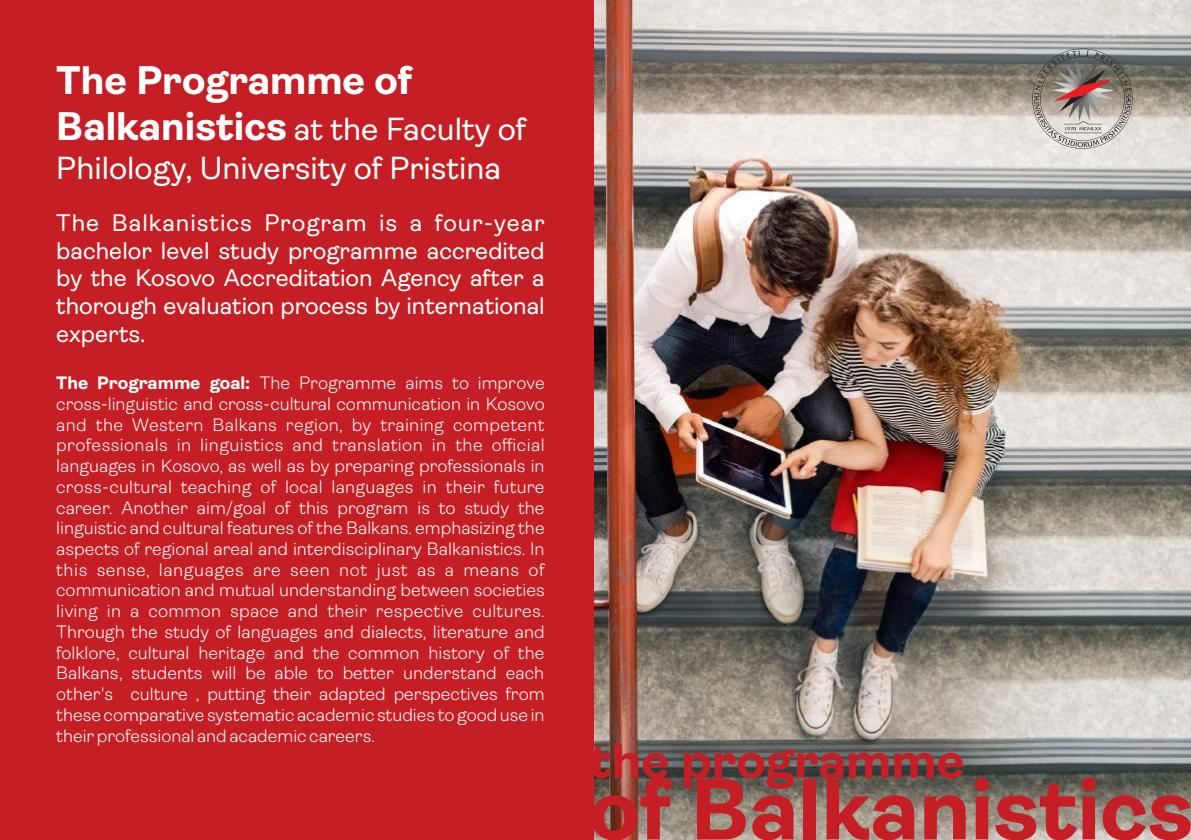
<style>
.page{position:relative;width:1191px;height:840px;background:#fff}
.page>*{position:absolute;margin:0;border:0;box-sizing:border-box;transform-origin:0 0}
.t1{font:700 87.2px "Ambit";color:#c51f25}
.t2{font:700 49.8px "Ambit";color:#c51f25}
.t3{font:700 40px "Ambit";color:#fff}
.t4{font:32px/38.8px "Ambit";color:#fff}
.t5{font:24px/27.6px "Ambit";color:#fff;text-align:justify}
.t6{font:300 18px/20.6px "Ambit";color:#fff;text-align:justify}
.s1{font-weight:700;font-size:40px}
.s2{font-weight:700}
</style>
<div class="page">
<img style="left:594px;top:0;width:596px;height:839px">
<div style="left:0;top:0;width:594px;height:839px;background:#c51f25"></div>
<svg style="left:1030px;top:47px;width:104px;height:103px"></svg>
<h3 class="t3" style="left:56px;top:64px;width:357px">The Programme of</h3>
<h3 class="t4" style="left:56px;top:112px;width:471px"><span class="s1">Balkanistics</span> at the Faculty of<br>Philology, University of Pristina</h3>
<h3 class="t5" style="left:56px;top:211px;width:490px">The Balkanistics Program is a four-year bachelor level study programme accredited by the Kosovo Accreditation Agency after a thorough evaluation process by international experts.</h3>
<p class="t6" style="left:56px;top:374px;width:490px"><span class="s2">The Programme goal:</span> The Programme aims to improve cross-linguistic and cross-cultural communication in Kosovo and the Western Balkans region, by training competent professionals in linguistics and translation in the official languages in Kosovo, as well as by preparing professionals in cross-cultural teaching of local languages in their future career. Another aim/goal of this program is to study the linguistic and cultural features of the Balkans. emphasizing the aspects of regional areal and interdisciplinary Balkanistics. In this sense, languages are seen not just as a means of communication and mutual understanding between societies living in a common space and their respective cultures.<br>Through the study of languages and dialects, literature and folklore, cultural heritage and the common history of the Balkans, students will be able to better understand each other's culture , putting their adapted perspectives from these comparative systematic academic studies to good use in their professional and academic careers.</p>
<h2 class="t2" style="left:590px;top:740px;width:376px">the programme</h2>
<h1 class="t1" style="left:589px;top:773px;width:606px">of Balkanistics</h1>
</div>
